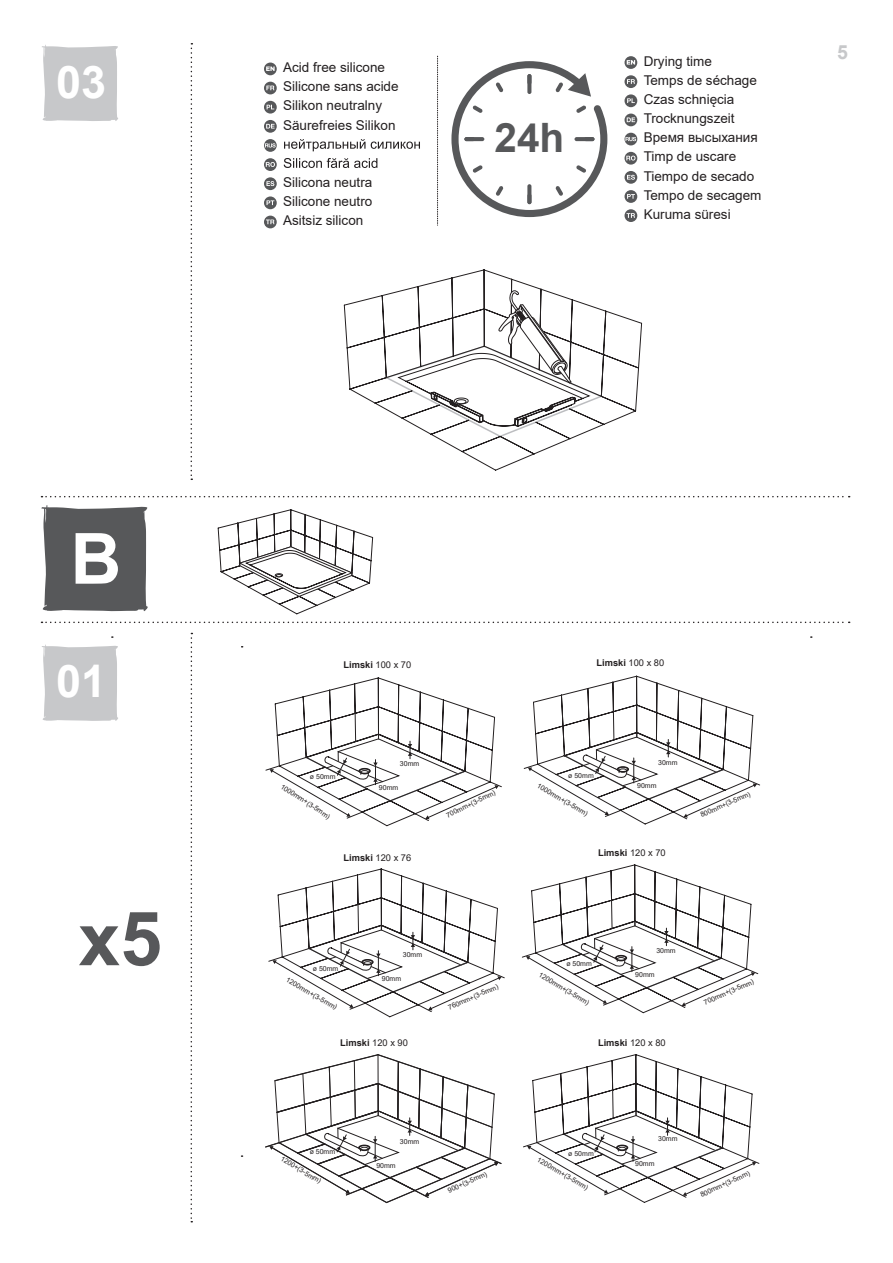
<style>
.page{position:relative;width:893px;height:1263px;background:#fff}
.page>*{position:absolute;margin:0;border:0;box-sizing:border-box;transform-origin:0 0}
.t1{font:700 75px "Arial";color:#57585a}
.t2{font:700 70.65px "Arial";color:#fff}
.t3{font:700 45px "Arial";color:#fff}
.t4{font:700 40.5px "Arial";color:#57585a}
.t5{font:700 19.5px "Arial";color:#c7c8ca}
.t6{font:13.5px/19.2px "Arial";color:#231f20}
.t7{font:700 9.3px "Arial";color:#231f20}
.t8{font:6.9px "Arial";color:#231f20}
.s1{font-weight:400}
</style>
<div class="page">
<svg style="left:41px;top:496px;width:809px;height:1px"></svg>
<svg style="left:41px;top:622px;width:809px;height:1px"></svg>
<svg style="left:191px;top:43px;width:1px;height:437px"></svg>
<svg style="left:191px;top:633px;width:1px;height:589px"></svg>
<svg style="left:264px;top:216px;width:13px;height:12px"></svg>
<svg style="left:264px;top:196px;width:13px;height:13px"></svg>
<svg style="left:264px;top:177px;width:13px;height:13px"></svg>
<svg style="left:264px;top:158px;width:13px;height:13px"></svg>
<svg style="left:264px;top:139px;width:13px;height:13px"></svg>
<svg style="left:264px;top:120px;width:13px;height:13px"></svg>
<svg style="left:284px;top:139px;width:136px;height:12px"></svg>
<svg style="left:284px;top:158px;width:93px;height:10px"></svg>
<svg style="left:264px;top:82px;width:13px;height:12px"></svg>
<svg style="left:264px;top:101px;width:13px;height:13px"></svg>
<svg style="left:264px;top:63px;width:13px;height:12px"></svg>
<svg style="left:437px;top:56px;width:1px;height:169px"></svg>
<svg style="left:344px;top:269px;width:298px;height:202px"></svg>
<svg style="left:383px;top:290px;width:222px;height:160px"></svg>
<svg style="left:451px;top:61px;width:156px;height:156px"></svg>
<svg style="left:624px;top:209px;width:13px;height:13px"></svg>
<svg style="left:624px;top:190px;width:13px;height:13px"></svg>
<svg style="left:624px;top:171px;width:13px;height:13px"></svg>
<svg style="left:624px;top:152px;width:13px;height:13px"></svg>
<svg style="left:624px;top:133px;width:13px;height:12px"></svg>
<svg style="left:624px;top:114px;width:13px;height:12px"></svg>
<svg style="left:624px;top:75px;width:13px;height:13px"></svg>
<svg style="left:624px;top:94px;width:13px;height:13px"></svg>
<svg style="left:624px;top:56px;width:13px;height:13px"></svg>
<svg style="left:42px;top:45px;width:76px;height:76px;background:#cacbcd"></svg>
<svg style="left:42px;top:644px;width:76px;height:77px;background:#cbccce"></svg>
<svg style="left:41px;top:505px;width:107px;height:107px;background:#666769"></svg>
<svg style="left:218px;top:509px;width:155px;height:105px"></svg>
<svg style="left:265px;top:677px;width:237px;height:149px"></svg>
<svg style="left:522px;top:864px;width:236px;height:149px"></svg>
<svg style="left:268px;top:868px;width:237px;height:149px"></svg>
<svg style="left:523px;top:1054px;width:236px;height:149px"></svg>
<svg style="left:265px;top:1054px;width:237px;height:149px"></svg>
<svg style="left:524px;top:676px;width:236px;height:148px"></svg>
<h3 class="t3" style="left:56px;top:50px;width:52px">03</h3>
<h3 class="t6" style="left:283px;top:58px;width:117px">Acid free silicone<br>Silicone sans acide<br>Silikon neutralny<br>Säurefreies Silikon</h3>
<h3 class="t6" style="left:283px;top:172px;width:91px;text-align:justify">Silicona neutra Silicone neutro Asitsiz silicon</h3>
<h3 class="t4" style="left:494px;top:109px;width:71px">24h</h3>
<h3 class="t6" style="left:644px;top:51px;width:119px">Drying time<br>Temps de séchage<br>Czas schnięcia<br>Trocknungszeit<br>Время высыхания<br>Timp de uscare<br>Tiempo de secado<br>Tempo de secagem<br>Kuruma süresi</h3>
<h3 class="t5" style="left:837px;top:38px;width:12px">5</h3>
<h2 class="t2" style="left:70px;top:509px;width:52px">B</h2>
<h3 class="t3" style="left:56px;top:650px;width:52px">01</h3>
<h1 class="t1" style="left:79px;top:886px;width:85px">x5</h1>
<h3 class="t7" style="left:344px;top:659px;width:69px">Limski <span class="s1">100 x 70</span></h3>
<h3 class="t7" style="left:597px;top:656px;width:69px">Limski <span class="s1">100 x 80</span></h3>
<p class="t8" style="left:400px;top:759px;width:21px">30mm</p>
<p class="t8" style="left:658px;top:757px;width:21px">30mm</p>
<p class="t8" style="left:310px;top:772px;width:27px">ø 50mm</p>
<p class="t8" style="left:568px;top:770px;width:27px">ø 50mm</p>
<p class="t8" style="left:284px;top:781px;width:59px;rotate:33deg">1000mm+(3-5mm)</p>
<p class="t8" style="left:379px;top:783px;width:21px">90mm</p>
<p class="t8" style="left:445px;top:811px;width:55px;rotate:-26deg">700mm+(3-5mm)</p>
<p class="t8" style="left:540px;top:781px;width:59px;rotate:30deg">1000mm+(3-5mm)</p>
<p class="t8" style="left:637px;top:781px;width:21px">90mm</p>
<p class="t8" style="left:699px;top:811px;width:55px;rotate:-24deg">800mm+(3-5mm)</p>
<h3 class="t7" style="left:344px;top:851px;width:69px">Limski <span class="s1">120 x 76</span></h3>
<h3 class="t7" style="left:598px;top:846px;width:69px">Limski <span class="s1">120 x 70</span></h3>
<p class="t8" style="left:403px;top:950px;width:21px">30mm</p>
<p class="t8" style="left:656px;top:946px;width:21px">30mm</p>
<p class="t8" style="left:313px;top:963px;width:27px">ø 50mm</p>
<p class="t8" style="left:289px;top:975px;width:59px;rotate:30deg">1200mm+(3-5mm)</p>
<p class="t8" style="left:382px;top:974px;width:21px">90mm</p>
<p class="t8" style="left:447px;top:1003px;width:55px;rotate:-24deg">760mm+(3-5mm)</p>
<p class="t8" style="left:566px;top:959px;width:27px">ø 50mm</p>
<p class="t8" style="left:542px;top:969px;width:59px;rotate:31deg">1200mm+(3-5mm)</p>
<p class="t8" style="left:635px;top:970px;width:21px">90mm</p>
<h3 class="t7" style="left:340px;top:1036px;width:69px">Limski <span class="s1">120 x 90</span></h3>
<h3 class="t7" style="left:598px;top:1036px;width:69px">Limski <span class="s1">120 x 80</span></h3>
<p class="t8" style="left:702px;top:998px;width:55px;rotate:-24deg">700mm+(3-5mm)</p>
<p class="t8" style="left:310px;top:1147px;width:27px">ø 50mm</p>
<p class="t8" style="left:284px;top:1154px;width:47px;rotate:30deg">1200+(3-5mm)</p>
<p class="t8" style="left:400px;top:1137px;width:21px">30mm</p>
<p class="t8" style="left:376px;top:1161px;width:21px">90mm</p>
<p class="t8" style="left:446px;top:1186px;width:44px;rotate:-25deg">900+(3-5mm)</p>
<p class="t8" style="left:568px;top:1149px;width:27px">ø 50mm</p>
<p class="t8" style="left:540px;top:1155px;width:59px;rotate:30deg">1200mm+(3-5mm)</p>
<p class="t8" style="left:658px;top:1134px;width:21px">30mm</p>
<p class="t8" style="left:635px;top:1159px;width:21px">90mm</p>
<p class="t8" style="left:699px;top:1191px;width:55px;rotate:-25deg">800mm+(3-5mm)</p>
</div>
